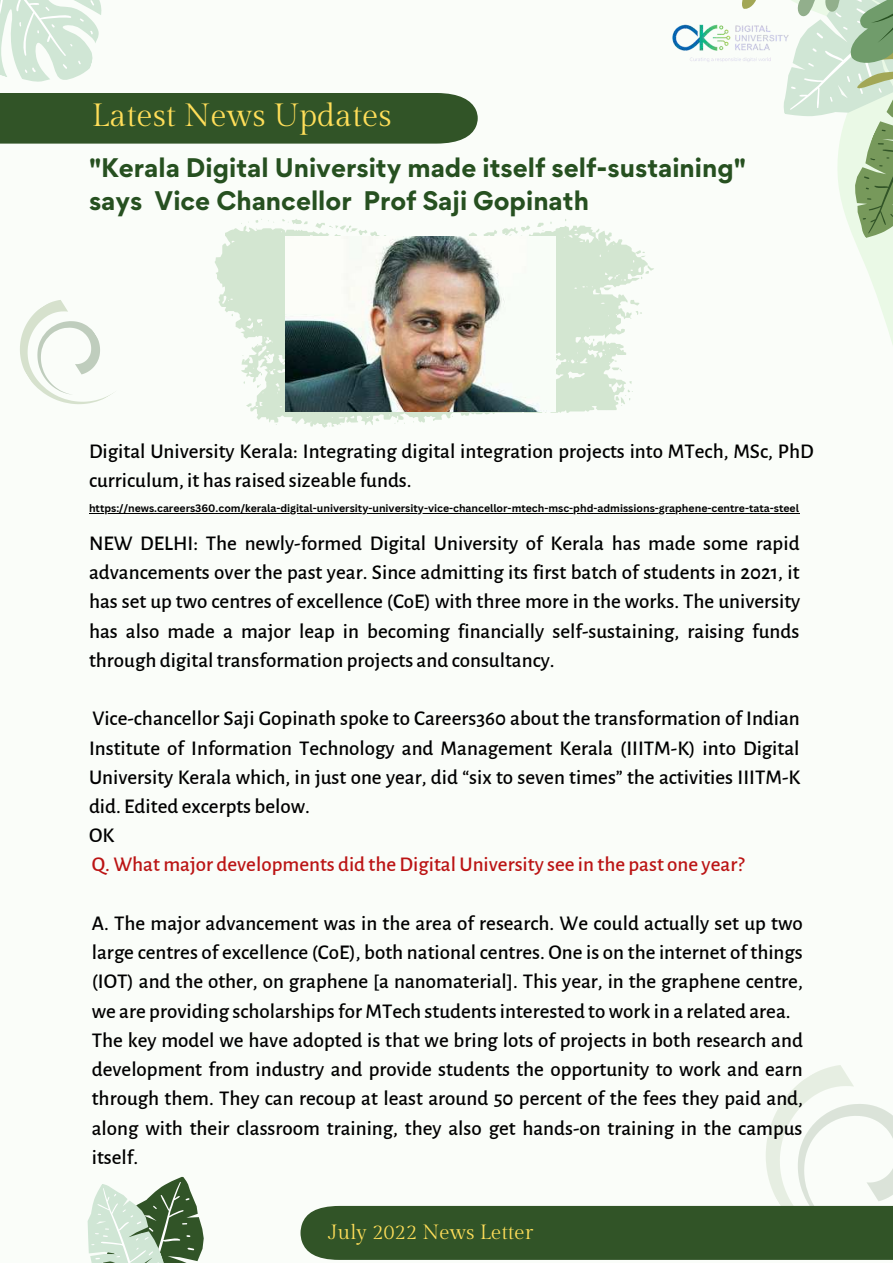
<style>
.page{position:relative;width:893px;height:1264px;background:#fff}
.page>*{position:absolute;margin:0;border:0;box-sizing:border-box;transform-origin:0 0}
.t1{font:32.1px "Gilda Display";color:#ffde59}
.t2{font:700 24px/32.5px "Gordita";color:#265020}
.t3{font:500 21px/29.2px "Alegreya Sans";color:#000}
.t4{font:500 21px "Alegreya Sans";color:#bb1414}
.t5{font:20.55px "Gilda Display";color:#ffde59}
.t6{font:700 10.5px "Canva Sans";color:#000}
</style>
<div class="page">
<div style="left:0;top:0;width:892px;height:1262px;background:#fafdf9"></div>
<svg style="left:799px;top:255px;width:93px;height:259px"></svg>
<svg style="left:742px;top:0;width:150px;height:255px"></svg>
<svg style="left:87px;top:1176px;width:117px;height:86px"></svg>
<svg style="left:215px;top:225px;width:432px;height:203px;fill:#d3e6d1"></svg>
<svg style="left:629px;top:299px;width:10px;height:6px"></svg>
<svg style="left:603px;top:287px;width:8px;height:3px"></svg>
<svg style="left:246px;top:403px;width:6px;height:4px"></svg>
<svg style="left:375px;top:418px;width:4px;height:3px"></svg>
<svg style="left:595px;top:228px;width:4px;height:4px"></svg>
<svg style="left:635px;top:250px;width:10px;height:8px"></svg>
<svg style="left:640px;top:265px;width:14px;height:14px"></svg>
<svg style="left:282px;top:219px;width:25px;height:5px"></svg>
<svg style="left:255px;top:219px;width:7px;height:11px"></svg>
<svg style="left:537px;top:222px;width:7px;height:9px"></svg>
<svg style="left:315px;top:223px;width:71px;height:13px"></svg>
<svg style="left:483px;top:225px;width:47px;height:11px"></svg>
<svg style="left:630px;top:311px;width:12px;height:8px"></svg>
<svg style="left:589px;top:338px;width:6px;height:3px"></svg>
<svg style="left:611px;top:360px;width:11px;height:12px"></svg>
<svg style="left:257px;top:384px;width:4px;height:4px"></svg>
<svg style="left:615px;top:381px;width:18px;height:25px"></svg>
<svg style="left:394px;top:420px;width:11px;height:4px"></svg>
<img style="left:286px;top:236px;width:270px;height:175px">
<hr style="left:89px;top:513px;width:710px;height:1px;background:#000">
<svg style="left:20px;top:300px;width:93px;height:104px"></svg>
<svg style="left:0;top:0;width:477px;height:144px"></svg>
<svg style="left:300px;top:1065px;width:592px;height:195px"></svg>
<img style="left:672px;top:18px;width:118px;height:49px">
<h1 class="t1" style="left:92px;top:98px;width:301px">Latest News Updates</h1>
<p class="t2" style="left:89px;top:151px;width:658px">"Kerala Digital University made itself self-sustaining" says Vice Chancellor Prof Saji Gopinath</p>
<p class="t3" style="left:89px;top:437px;width:726px">Digital University Kerala: Integrating digital integration projects into MTech, MSc, PhD curriculum, it has raised sizeable funds.</p>
<p class="t6" style="left:89px;top:500px;width:711px">https://news.careers360.com/kerala-digital-university-university-vice-chancellor-mtech-msc-phd-admissions-graphene-centre-tata-steel</p>
<p class="t3" style="left:89px;top:529px;width:712px;text-align:justify">NEW DELHI: The newly-formed Digital University of Kerala has made some rapid advancements over the past year. Since admitting its first batch of students in 2021, it has set up two centres of excellence (CoE) with three more in the works. The university has also made a major leap in becoming financially self-sustaining, raising funds through digital transformation projects and consultancy.</p>
<p class="t3" style="left:89px;top:704px;width:712px">Vice-chancellor Saji Gopinath spoke to Careers360 about the transformation of Indian Institute of Information Technology and Management Kerala (IIITM-K) into Digital University Kerala which, in just one year, did “six to seven times” the activities IIITM-K did. Edited excerpts below.<br>OK</p>
<p class="t4" style="left:92px;top:854px;width:654px">Q. What major developments did the Digital University see in the past one year?</p>
<p class="t3" style="left:92px;top:909px;width:712px">A. The major advancement was in the area of research. We could actually set up two large centres of excellence (CoE), both national centres. One is on the internet of things (IOT) and the other, on graphene [a nanomaterial]. This year, in the graphene centre, we are providing scholarships for MTech students interested to work in a related area.<br>The key model we have adopted is that we bring lots of projects in both research and development from industry and provide students the opportunity to work and earn through them. They can recoup at least around 50 percent of the fees they paid and, along with their classroom training, they also get hands-on training in the campus itself.</p>
<p class="t5" style="left:328px;top:1220px;width:206px">July 2022 News Letter</p>
</div>
